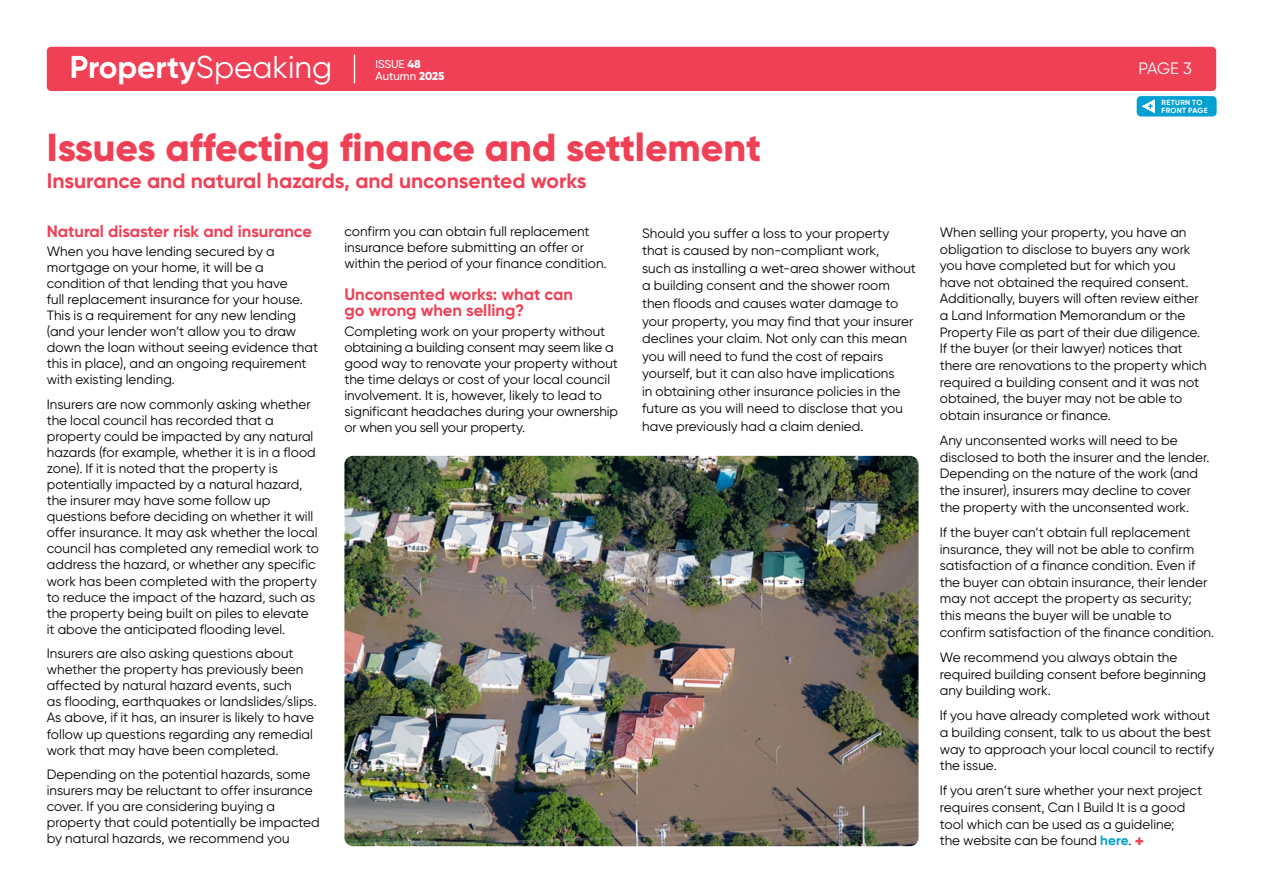
<style>
.page{position:relative;width:1263px;height:893px;background:#fff}
.page>*{position:absolute;margin:0;border:0;box-sizing:border-box;transform-origin:0 0}
.t1{font:800 39px "Gilroy";color:#ef4056}
.t2{font:700 31.5px "Gilroy";color:#fff}
.t3{font:700 21px "Gilroy";color:#ef4056}
.t4{font:700 16.5px/16.5px "Gilroy";color:#ef4056}
.t5{font:16.5px "Gilroy";color:#fff}
.t6{font:13.5px/16px "Gilroy";letter-spacing:.005em;color:#000}
.t7{font:500 11.4px/12.5px "Gilroy";color:#fff}
.t8{font:700 7.5px/7.5px "Gilroy";letter-spacing:.035em;color:#fff}
.s1{font-weight:400}
.s2{font-weight:800}
.s3{font-weight:700;color:#00a0d2}
.s4{font-weight:800;font-size:16.5px;color:#ef4056}
</style>
<div class="page">
<div style="left:47px;top:47px;width:1169px;height:44px;background:#ef4056;border-radius:4px"></div>
<svg style="left:354px;top:55px;width:1px;height:28px"></svg>
<div style="left:1137px;top:96px;width:79px;height:21px;background:#00a0d2;border-radius:4px"></div>
<svg style="left:1141px;top:99px;width:14px;height:14px"></svg>
<img style="left:344px;top:456px;width:574px;height:390px">
<h2 class="t2" style="left:70px;top:48px;width:264px">Property<span class="s1">Speaking</span></h2>
<p class="t5" style="left:1138px;top:58px;width:55px">PAGE 3</p>
<p class="t7" style="left:375px;top:57px;width:71px">ISSUE <span class="s2">48<br></span>Autumn <span class="s2">2025</span></p>
<p class="t8" style="left:1161px;top:99px;width:48px">RETURN TO<br>FRONT PAGE</p>
<h1 class="t1" style="left:47px;top:123px;width:716px">Issues affecting finance and settlement</h1>
<h3 class="t3" style="left:47px;top:168px;width:541px">Insurance and natural hazards, and unconsented works</h3>
<p class="t4" style="left:47px;top:223px;width:267px">Natural disaster risk and insurance</p>
<p class="t6" style="left:47px;top:243px;width:273px">When you have lending secured by a mortgage on your home, it will be a condition of that lending that you have<br>full replacement insurance for your house.<br>This is a requirement for any new lending (and your lender won’t allow you to draw down the loan without seeing evidence that this in place), and an ongoing requirement with existing lending.</p>
<p class="t6" style="left:47px;top:396px;width:274px">Insurers are now commonly asking whether the local council has recorded that a property could be impacted by any natural hazards (for example, whether it is in a flood zone). If it is noted that the property is potentially impacted by a natural hazard, the insurer may have some follow up questions before deciding on whether it will offer insurance. It may ask whether the local council has completed any remedial work to address the hazard, or whether any specific work has been completed with the property to reduce the impact of the hazard, such as the property being built on piles to elevate it above the anticipated flooding level.</p>
<p class="t6" style="left:47px;top:645px;width:272px">Insurers are also asking questions about whether the property has previously been affected by natural hazard events, such<br>as flooding, earthquakes or landslides/slips.<br>As above, if it has, an insurer is likely to have follow up questions regarding any remedial work that may have been completed.</p>
<p class="t6" style="left:47px;top:766px;width:275px">Depending on the potential hazards, some insurers may be reluctant to offer insurance cover. If you are considering buying a property that could potentially be impacted by natural hazards, we recommend you</p>
<p class="t6" style="left:344px;top:223px;width:264px">confirm you can obtain full replacement insurance before submitting an offer or within the period of your finance condition.</p>
<p class="t4" style="left:344px;top:286px;width:230px">Unconsented works: what can go wrong when selling?</p>
<p class="t6" style="left:344px;top:323px;width:275px">Completing work on your property without obtaining a building consent may seem like a good way to renovate your property without the time delays or cost of your local council involvement. It is, however, likely to lead to significant headaches during your ownership or when you sell your property.</p>
<p class="t6" style="left:642px;top:224px;width:275px;line-height:17.5px">Should you suffer a loss to your property that is caused by non-compliant work,<br>such as installing a wet-area shower without a building consent and the shower room then floods and causes water damage to your property, you may find that your insurer declines your claim. Not only can this mean you will need to fund the cost of repairs yourself, but it can also have implications<br>in obtaining other insurance policies in the future as you will need to disclose that you have previously had a claim denied.</p>
<p class="t6" style="left:940px;top:224px;width:268px;line-height:16.6px">When selling your property, you have an obligation to disclose to buyers any work you have completed but for which you have not obtained the required consent.<br>Additionally, buyers will often review either a Land Information Memorandum or the Property File as part of their due diligence.<br>If the buyer (or their lawyer) notices that there are renovations to the property which required a building consent and it was not obtained, the buyer may not be able to obtain insurance or finance.</p>
<p class="t6" style="left:940px;top:432px;width:271px;line-height:16.6px">Any unconsented works will need to be disclosed to both the insurer and the lender.<br>Depending on the nature of the work (and the insurer), insurers may decline to cover the property with the unconsented work.</p>
<p class="t6" style="left:940px;top:524px;width:276px;line-height:16.6px">If the buyer can’t obtain full replacement insurance, they will not be able to confirm satisfaction of a finance condition. Even if the buyer can obtain insurance, their lender may not accept the property as security; this means the buyer will be unable to confirm satisfaction of the finance condition.</p>
<p class="t6" style="left:940px;top:649px;width:268px;line-height:16.6px">We recommend you always obtain the required building consent before beginning any building work.</p>
<p class="t6" style="left:940px;top:707px;width:276px;line-height:16.6px">If you have already completed work without a building consent, talk to us about the best way to approach your local council to rectify the issue.</p>
<p class="t6" style="left:940px;top:782px;width:264px;line-height:16.6px">If you aren’t sure whether your next project requires consent, Can I Build It is a good tool which can be used as a guideline;<br>the website can be found <span class="s3">here</span>. <span class="s4">+</span></p>
</div>
